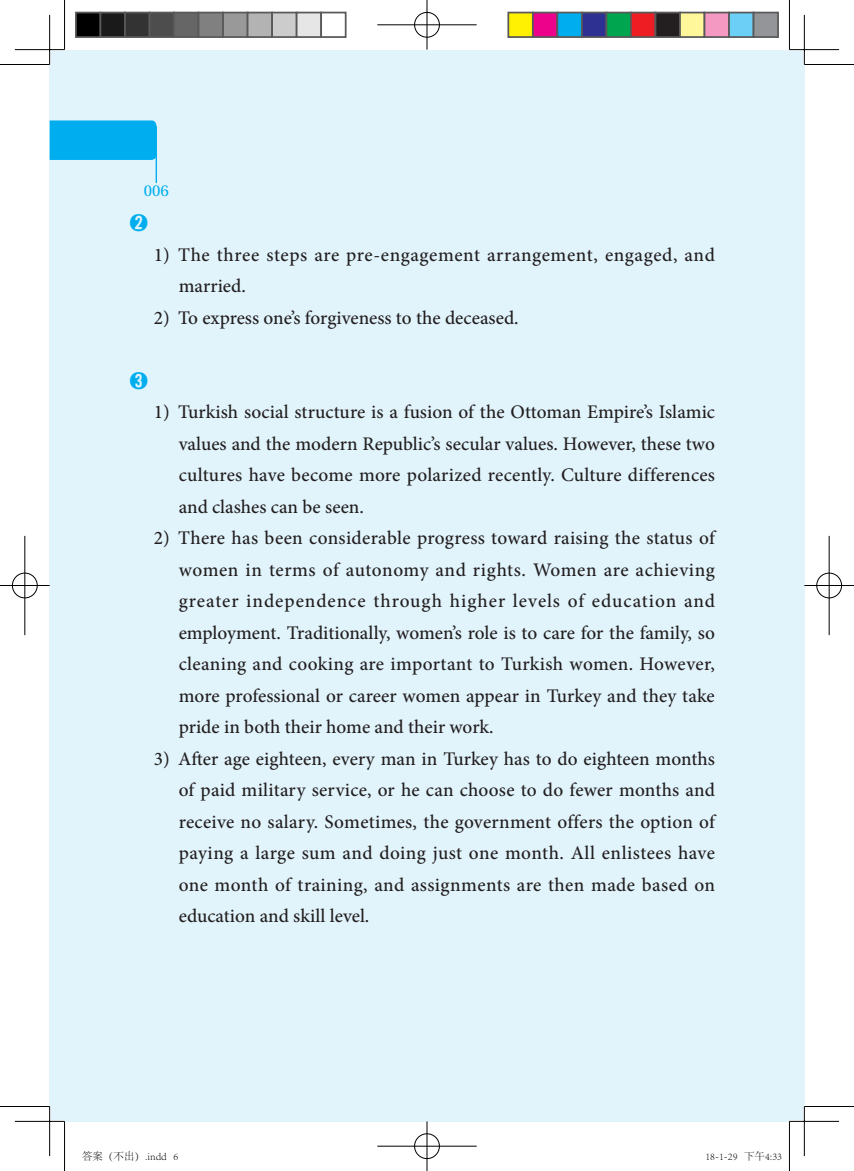
<style>
.page{position:relative;width:854px;height:1171px;background:#fff}
.page>*{position:absolute;margin:0;border:0;box-sizing:border-box;transform-origin:0 0}
.答案文{font:500 19.25px/31.5px "Minion Pro";letter-spacing:.005em;color:#231f20;text-align:justify}
.答案文-2{font:500 19.25px/31.5px "Minion Pro";letter-spacing:.03em;color:#231f20}
.练习标题{font:500 19.25px "Adobe Myungjo Std";color:#00aeef}
.t1{font:15.75px "Utopia";color:#00aeef}
.t2{font:300 10.5px "Adobe Song Std";color:#000}
</style>
<div class="page">
<div style="left:789px;top:50px;width:15px;height:1071px;background:#e1f4fc"></div>
<div style="left:50px;top:50px;width:739px;height:1071px;background:#e1f4fc"></div>
<svg style="left:50px;top:120px;width:107px;height:63px"></svg>
<hr style="left:15px;top:48px;width:49px;height:3px;background:#fff">
<hr style="left:789px;top:48px;width:49px;height:3px;background:#fff">
<hr style="left:15px;top:1120px;width:49px;height:2px;background:#fff">
<hr style="left:789px;top:1120px;width:49px;height:2px;background:#fff">
<hr style="left:48px;top:15px;width:3px;height:49px;background:#fff">
<hr style="left:48px;top:1106px;width:3px;height:50px;background:#fff">
<hr style="left:802px;top:15px;width:3px;height:49px;background:#fff">
<hr style="left:802px;top:1106px;width:3px;height:50px;background:#fff">
<hr style="left:0;top:64px;width:50px;height:1px;background:#000">
<hr style="left:804px;top:64px;width:49px;height:1px;background:#000">
<hr style="left:0;top:1106px;width:50px;height:1px;background:#000">
<hr style="left:804px;top:1106px;width:49px;height:1px;background:#000">
<hr style="left:64px;top:0;width:1px;height:50px;background:#000">
<hr style="left:64px;top:1121px;width:1px;height:50px;background:#000">
<hr style="left:788px;top:0;width:1px;height:50px;background:#000">
<hr style="left:788px;top:1121px;width:1px;height:50px;background:#000">
<hr style="left:15px;top:49px;width:49px;height:1px;background:#000">
<hr style="left:789px;top:49px;width:49px;height:1px;background:#000">
<hr style="left:15px;top:1121px;width:49px;height:1px;background:#000">
<hr style="left:789px;top:1121px;width:49px;height:1px;background:#000">
<hr style="left:49px;top:15px;width:1px;height:49px;background:#000">
<hr style="left:49px;top:1106px;width:1px;height:50px;background:#000">
<hr style="left:803px;top:15px;width:1px;height:49px;background:#000">
<hr style="left:803px;top:1106px;width:1px;height:50px;background:#000">
<div style="left:413px;top:11px;width:27px;height:27px;border:2px solid #fff;border-radius:50%"></div>
<hr style="left:377px;top:24px;width:99px;height:2px;background:#fff">
<hr style="left:425px;top:0;width:3px;height:50px;background:#fff">
<div style="left:414px;top:12px;width:25px;height:25px;border:1px solid #000;border-radius:50%"></div>
<hr style="left:377px;top:25px;width:99px;height:1px;background:#000">
<hr style="left:426px;top:0;width:1px;height:50px;background:#000">
<div style="left:413px;top:1132px;width:27px;height:28px;border:2px solid #fff;border-radius:50%"></div>
<hr style="left:377px;top:1145px;width:99px;height:2px;background:#fff">
<hr style="left:425px;top:1121px;width:3px;height:50px;background:#fff">
<div style="left:414px;top:1133px;width:25px;height:26px;border:1px solid #000;border-radius:50%"></div>
<hr style="left:377px;top:1146px;width:99px;height:1px;background:#000">
<hr style="left:426px;top:1121px;width:1px;height:50px;background:#000">
<div style="left:11px;top:572px;width:27px;height:27px;border:2px solid #fff;border-radius:50%"></div>
<hr style="left:0;top:584px;width:50px;height:3px;background:#fff">
<hr style="left:24px;top:536px;width:2px;height:99px;background:#fff">
<div style="left:12px;top:573px;width:25px;height:25px;border:1px solid #000;border-radius:50%"></div>
<hr style="left:0;top:585px;width:50px;height:1px;background:#000">
<hr style="left:25px;top:536px;width:1px;height:99px;background:#000">
<div style="left:815px;top:572px;width:27px;height:27px;border:2px solid #fff;border-radius:50%"></div>
<hr style="left:804px;top:584px;width:49px;height:3px;background:#fff">
<hr style="left:827px;top:536px;width:3px;height:99px;background:#fff">
<div style="left:816px;top:573px;width:25px;height:25px;border:1px solid #000;border-radius:50%"></div>
<hr style="left:804px;top:585px;width:49px;height:1px;background:#000">
<hr style="left:828px;top:536px;width:1px;height:99px;background:#000">
<div style="left:76px;top:13px;width:24px;height:24px;background:#000"></div>
<div style="left:75px;top:12px;width:26px;height:26px;border:2px solid #595959"></div>
<div style="left:100px;top:13px;width:25px;height:24px;background:#1a1a1a"></div>
<div style="left:99px;top:12px;width:27px;height:26px;border:2px solid #595959"></div>
<div style="left:125px;top:13px;width:24px;height:24px;background:#333"></div>
<div style="left:124px;top:12px;width:26px;height:26px;border:2px solid #595959"></div>
<div style="left:149px;top:13px;width:25px;height:24px;background:#4d4d4d"></div>
<div style="left:148px;top:12px;width:27px;height:26px;border:2px solid #595959"></div>
<div style="left:174px;top:13px;width:24px;height:24px;background:#666"></div>
<div style="left:173px;top:12px;width:26px;height:26px;border:2px solid #595959"></div>
<div style="left:198px;top:13px;width:25px;height:24px;background:#808080"></div>
<div style="left:197px;top:12px;width:27px;height:26px;border:2px solid #595959"></div>
<div style="left:223px;top:13px;width:24px;height:24px;background:#999"></div>
<div style="left:222px;top:12px;width:26px;height:26px;border:2px solid #595959"></div>
<div style="left:247px;top:13px;width:25px;height:24px;background:#b3b3b3"></div>
<div style="left:246px;top:12px;width:27px;height:26px;border:2px solid #595959"></div>
<div style="left:272px;top:13px;width:24px;height:24px;background:#ccc"></div>
<div style="left:271px;top:12px;width:26px;height:26px;border:2px solid #595959"></div>
<div style="left:296px;top:13px;width:25px;height:24px;background:#e6e6e6"></div>
<div style="left:295px;top:12px;width:27px;height:26px;border:2px solid #595959"></div>
<div style="left:320px;top:12px;width:26px;height:26px;border:2px solid #595959"></div>
<div style="left:508px;top:13px;width:24px;height:24px;background:#fff101"></div>
<div style="left:507px;top:12px;width:26px;height:26px;border:2px solid #595959"></div>
<div style="left:532px;top:13px;width:25px;height:24px;background:#ed028c"></div>
<div style="left:531px;top:12px;width:27px;height:26px;border:2px solid #595959"></div>
<div style="left:557px;top:13px;width:24px;height:24px;background:#00aeef"></div>
<div style="left:556px;top:12px;width:26px;height:26px;border:2px solid #595959"></div>
<div style="left:581px;top:13px;width:25px;height:24px;background:#2e3092"></div>
<div style="left:580px;top:12px;width:27px;height:26px;border:2px solid #595959"></div>
<div style="left:606px;top:13px;width:24px;height:24px;background:#00a54f"></div>
<div style="left:605px;top:12px;width:26px;height:26px;border:2px solid #595959"></div>
<div style="left:630px;top:13px;width:25px;height:24px;background:#ee1d23"></div>
<div style="left:629px;top:12px;width:27px;height:26px;border:2px solid #595959"></div>
<div style="left:655px;top:13px;width:24px;height:24px;background:#231f20"></div>
<div style="left:654px;top:12px;width:26px;height:26px;border:2px solid #595959"></div>
<div style="left:679px;top:13px;width:25px;height:24px;background:#fff79a"></div>
<div style="left:678px;top:12px;width:27px;height:26px;border:2px solid #595959"></div>
<div style="left:704px;top:13px;width:24px;height:24px;background:#f499c2"></div>
<div style="left:703px;top:12px;width:26px;height:26px;border:2px solid #595959"></div>
<div style="left:728px;top:13px;width:25px;height:24px;background:#6bcff6"></div>
<div style="left:727px;top:12px;width:27px;height:26px;border:2px solid #595959"></div>
<div style="left:753px;top:13px;width:24px;height:24px;background:#939598"></div>
<div style="left:752px;top:12px;width:26px;height:26px;border:2px solid #595959"></div>
<p class="t1" style="left:144px;top:182px;width:27px">006</p>
<p class="练习标题" style="left:129px;top:213px;width:21px">➋</p>
<p class="答案文-2" style="left:179px;top:239px;width:537px;text-indent:-25px">1) The three steps are pre-engagement arrangement, engaged, and married.</p>
<p class="答案文" style="left:154px;top:302px;width:366px">2) To express one’s forgiveness to the deceased.</p>
<p class="练习标题" style="left:129px;top:371px;width:21px">➌</p>
<p class="答案文" style="left:179px;top:396px;width:537px;text-indent:-25px">1) Turkish social structure is a fusion of the Ottoman Empire’s Islamic values and the modern Republic’s secular values. However, these two cultures have become more polarized recently. Culture differences and clashes can be seen.</p>
<p class="答案文" style="left:179px;top:522px;width:537px;text-indent:-25px">2) There has been considerable progress toward raising the status of women in terms of autonomy and rights. Women are achieving greater independence through higher levels of education and employment. Traditionally, women’s role is to care for the family, so cleaning and cooking are important to Turkish women. However, more professional or career women appear in Turkey and they take pride in both their home and their work.</p>
<p class="答案文" style="left:179px;top:743px;width:537px;text-indent:-25px">3) After age eighteen, every man in Turkey has to do eighteen months of paid military service, or he can choose to do fewer months and receive no salary. Sometimes, the government offers the option of paying a large sum and doing just one month. All enlistees have one month of training, and assignments are then made based on education and skill level.</p>
<p class="t2" style="left:82px;top:1151px;width:98px">答案（不出）.indd 6</p>
<p class="t2" style="left:705px;top:1151px;width:78px">18-1-29 下午4:33</p>
</div>
